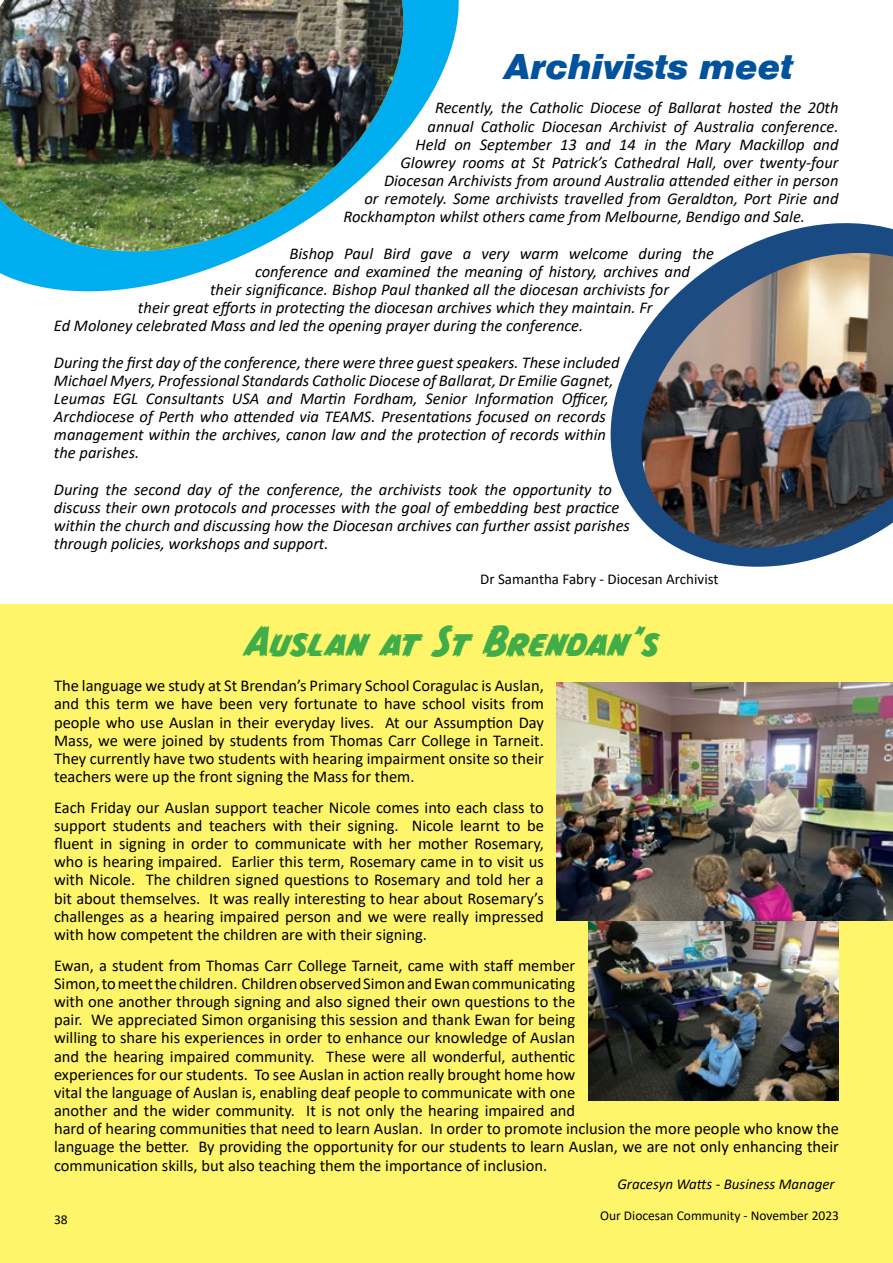
<style>
.page{position:relative;width:893px;height:1263px;background:#fff}
.page>*{position:absolute;margin:0;border:0;box-sizing:border-box;transform-origin:0 0}
.t1{font:37.8px "CC Monster Mash";color:#41ad49;scale:1.08 1}
.t2{font:italic 900 37.5px "Nimbus San";color:#00529c}
.t3{font:16.5px/18.1px "Calibri";color:#000;text-align:justify}
.t4{font:italic 16.5px/18.1px "Calibri";color:#000}
.t5{font:15px "Calibri";color:#000}
.t6{font:italic 15px "Calibri";color:#000}
.t7{font:13.5px "Calibri";color:#000}
</style>
<div class="page">
<svg style="left:610px;top:223px;width:283px;height:344px"></svg>
<svg style="left:6px;top:0;width:453px;height:292px"></svg>
<div style="left:0;top:605px;width:893px;height:658px;background:#fff56b"></div>
<svg style="left:0;top:0;width:432px;height:276px"></svg>
<img style="left:0;top:0;width:409px;height:270px">
<img style="left:618px;top:253px;width:275px;height:298px">
<img style="left:588px;top:920px;width:251px;height:180px">
<img style="left:557px;top:682px;width:336px;height:238px">
<h2 class="t2" style="left:504px;top:45px;width:290px">Archivists meet</h2>
<p class="t4" style="left:435px;top:98px;width:405px">Recently, the Catholic Diocese of Ballarat hosted the 20th</p>
<p class="t4" style="left:427px;top:116px;width:413px">annual Catholic Diocesan Archivist of Australia conference.</p>
<p class="t4" style="left:415px;top:134px;width:424px">Held on September 13 and 14 in the Mary Mackillop and</p>
<p class="t4" style="left:400px;top:153px;width:439px">Glowrey rooms at St Patrick’s Cathedral Hall, over twenty-four</p>
<p class="t4" style="left:384px;top:171px;width:456px">Diocesan Archivists from around Australia attended either in person</p>
<p class="t4" style="left:364px;top:189px;width:476px">or remotely. Some archivists travelled from Geraldton, Port Pirie and</p>
<p class="t4" style="left:343px;top:207px;width:463px">Rockhampton whilst others came from Melbourne, Bendigo and Sale.</p>
<p class="t4" style="left:289px;top:243px;width:426px">Bishop Paul Bird gave a very warm welcome during the</p>
<p class="t4" style="left:255px;top:261px;width:436px">conference and examined the meaning of history, archives and</p>
<p class="t4" style="left:210px;top:280px;width:460px">their significance. Bishop Paul thanked all the diocesan archivists for</p>
<p class="t4" style="left:138px;top:298px;width:516px">their great efforts in protecting the diocesan archives which they maintain. Fr</p>
<p class="t4" style="left:54px;top:316px;width:531px">Ed Moloney celebrated Mass and led the opening prayer during the conference.</p>
<p class="t4" style="left:54px;top:352px;width:567px">During the first day of the conference, there were three guest speakers. These included Michael Myers, Professional Standards Catholic Diocese of Ballarat, Dr Emilie Gagnet, Leumas EGL Consultants USA and Martin Fordham, Senior Information Officer, Archdiocese of Perth who attended via TEAMS. Presentations focused on records management within the archives, canon law and the protection of records within the parishes.</p>
<p class="t4" style="left:54px;top:479px;width:578px">During the second day of the conference, the archivists took the opportunity to discuss their own protocols and processes with the goal of embedding best practice within the church and discussing how the Diocesan archives can further assist parishes through policies, workshops and support.</p>
<p class="t5" style="left:480px;top:568px;width:240px">Dr Samantha Fabry - Diocesan Archivist</p>
<h1 class="t1" style="left:246px;top:621px;width:384px">Auslan at St Brendan’s</h1>
<p class="t3" style="left:54px;top:676px;width:491px">The language we study at St Brendan’s Primary School Coragulac is Auslan, and this term we have been very fortunate to have school visits from people who use Auslan in their everyday lives. At our Assumption Day Mass, we were joined by students from Thomas Carr College in Tarneit.<br>They currently have two students with hearing impairment onsite so their teachers were up the front signing the Mass for them.</p>
<p class="t3" style="left:54px;top:798px;width:491px">Each Friday our Auslan support teacher Nicole comes into each class to support students and teachers with their signing. Nicole learnt to be fluent in signing in order to communicate with her mother Rosemary, who is hearing impaired. Earlier this term, Rosemary came in to visit us with Nicole. The children signed questions to Rosemary and told her a bit about themselves. It was really interesting to hear about Rosemary’s challenges as a hearing impaired person and we were really impressed with how competent the children are with their signing.</p>
<p class="t3" style="left:54px;top:956px;width:786px;text-align:left">Ewan, a student from Thomas Carr College Tarneit, came with staff member<br>Simon, to meet the children. Children observed Simon and Ewan communicating<br>with one another through signing and also signed their own questions to the<br>pair. We appreciated Simon organising this session and thank Ewan for being<br>willing to share his experiences in order to enhance our knowledge of Auslan<br>and the hearing impaired community. These were all wonderful, authentic<br>experiences for our students. To see Auslan in action really brought home how<br>vital the language of Auslan is, enabling deaf people to communicate with one<br>another and the wider community. It is not only the hearing impaired and<br>hard of hearing communities that need to learn Auslan. In order to promote inclusion the more people who know the language the better. By providing the opportunity for our students to learn Auslan, we are not only enhancing their communication skills, but also teaching them the importance of inclusion.</p>
<p class="t6" style="left:617px;top:1173px;width:219px">Gracesyn Watts - Business Manager</p>
<p class="t7" style="left:54px;top:1210px;width:15px">38</p>
<p class="t7" style="left:600px;top:1206px;width:240px">Our Diocesan Community - November 2023</p>
</div>
